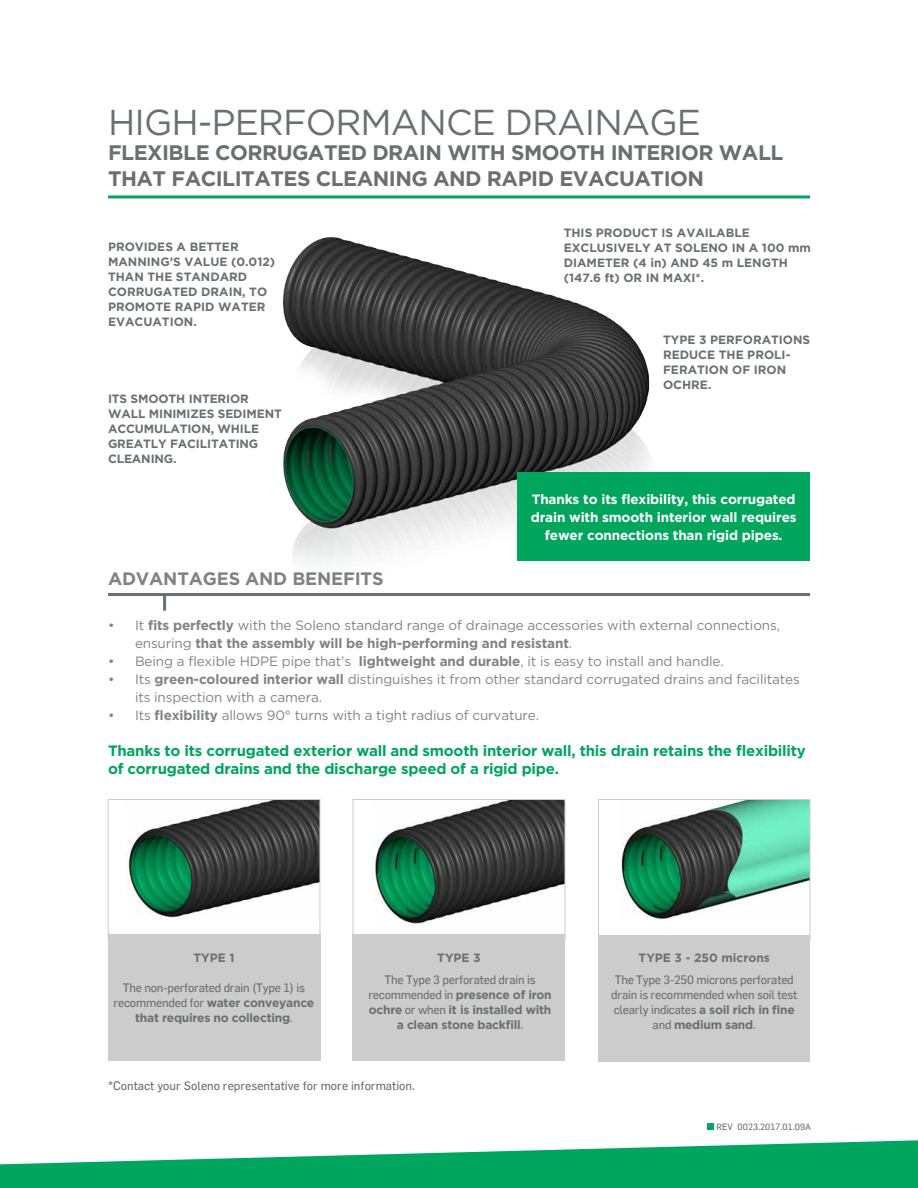
<style>
.page{position:relative;width:918px;height:1188px;background:#fff}
.page>*{position:absolute;margin:0;border:0;box-sizing:border-box;transform-origin:0 0}
.t1{font:36px "Gotham HTF";letter-spacing:-.025em;color:#6c6f70}
.t2{font:700 21px/25.5px "Gotham HTF";letter-spacing:-.025em;color:#6c6f70}
.t3{font:700 18px "Gotham HTF";letter-spacing:-.01em;color:#808285}
.t4{font:700 15px/18px "Gotham HTF";letter-spacing:-.015em;color:#00a65e}
.t5{font:13.5px/18px "Gotham HTF";letter-spacing:-.01em;color:#808285}
.t6{font:700 13.5px/18px "Gotham HTF";letter-spacing:-.01em;color:#fff;text-align:center}
.t7{font:700 12px/15px "Gotham HTF";color:#6c6f70}
.t8{font:12px/15px "Soleno texte";letter-spacing:-.02em;color:#6c6f70}
.t9{font:700 12px/15px "Gotham HTF";letter-spacing:-.02em;color:#6c6f70;text-align:center}
.t10{font:12px "Soleno texte";color:#6c6f70}
.t11{font:12px "Soleno titre";color:#6c6f70}
.t12{font:9px "Soleno texte";color:#6c6f70}
.s1{font-weight:700}
.s2{font-family:"Soleno texte";font-weight:400}
.s3{font-family:"Gotham HTF";font-weight:700}
</style>
<div class="page">
<div style="left:598px;top:935px;width:212px;height:127px;background:#ccc"></div>
<div style="left:353px;top:934px;width:212px;height:127px;background:#ccc"></div>
<div style="left:108px;top:934px;width:212px;height:127px;background:#ccc"></div>
<hr style="left:108px;top:195px;width:702px;height:3px;background:#00a65e">
<svg style="left:0;top:1140px;width:918px;height:48px;fill:#00a65e"></svg>
<hr style="left:108px;top:593px;width:702px;height:3px;background:#6c6f70">
<hr style="left:163px;top:594px;width:3px;height:17px;background:#6c6f70">
<div style="left:707px;top:1124px;width:7px;height:6px;background:#00a65e"></div>
<img style="left:127px;top:801px;width:191px;height:117px">
<div style="left:108px;top:799px;width:212px;height:141px;border:1px solid #ccc"></div>
<img style="left:375px;top:801px;width:188px;height:123px">
<div style="left:353px;top:799px;width:212px;height:141px;border:1px solid #ccc"></div>
<img style="left:619px;top:801px;width:189px;height:118px">
<div style="left:598px;top:799px;width:212px;height:141px;border:1px solid #ccc"></div>
<div style="left:599px;top:939px;width:211px;height:35px;background:#ccc"></div>
<img style="left:283px;top:237px;width:370px;height:327px">
<div style="left:517px;top:473px;width:293px;height:88px;background:#00a65e"></div>
<h1 class="t1" style="left:108px;top:102px;width:594px">HIGH-PERFORMANCE DRAINAGE</h1>
<h2 class="t2" style="left:108px;top:139px;width:677px">FLEXIBLE CORRUGATED DRAIN WITH SMOOTH INTERIOR WALL<br>THAT FACILITATES CLEANING AND RAPID EVACUATION</h2>
<p class="t7" style="left:108px;top:239px;width:169px">PROVIDES A BETTER<br>MANNING’S VALUE (0.012)<br>THAN THE STANDARD<br>CORRUGATED DRAIN, TO<br>PROMOTE RAPID WATER<br>EVACUATION.</p>
<p class="t7" style="left:108px;top:391px;width:175px">ITS SMOOTH INTERIOR<br>WALL MINIMIZES SEDIMENT<br>ACCUMULATION, WHILE<br>GREATLY FACILITATING<br>CLEANING.</p>
<p class="t7" style="left:564px;top:225px;width:249px">THIS PRODUCT IS AVAILABLE<br>EXCLUSIVELY AT SOLENO IN A 100 mm<br>DIAMETER (4 in) AND 45 m LENGTH (147.6 ft) OR IN MAXI*.</p>
<p class="t7" style="left:663px;top:332px;width:149px">TYPE 3 PERFORATIONS<br>REDUCE THE PROLI-<br>FERATION OF IRON<br>OCHRE.</p>
<p class="t6" style="left:531px;top:490px;width:267px">Thanks to its flexibility, this corrugated drain with smooth interior wall requires fewer connections than rigid pipes.</p>
<h3 class="t3" style="left:108px;top:568px;width:277px">ADVANTAGES AND BENEFITS</h3>
<p class="t5" style="left:135px;top:616px;width:647px;text-indent:-27px">• It <span class="s1">fits perfectly</span> with the Soleno standard range of drainage accessories with external connections, ensuring <span class="s1">that the assembly will be high-performing and resistant</span>.</p>
<p class="t5" style="left:108px;top:652px;width:617px">• Being a flexible HDPE pipe that’s <span class="s1">lightweight and durable</span>, it is easy to install and handle.</p>
<p class="t5" style="left:135px;top:670px;width:666px;text-indent:-27px">• Its <span class="s1">green-coloured interior wall</span> distinguishes it from other standard corrugated drains and facilitates its inspection with a camera.</p>
<p class="t5" style="left:108px;top:706px;width:433px">• Its <span class="s1">flexibility</span> allows 90° turns with a tight radius of curvature.</p>
<p class="t4" style="left:108px;top:741px;width:699px">Thanks to its corrugated exterior wall and smooth interior wall, this drain retains the flexibility of corrugated drains and the discharge speed of a rigid pipe.</p>
<p class="t11" style="left:193px;top:950px;width:43px">TYPE 1</p>
<p class="t8" style="left:123px;top:980px;width:184px">The non-perforated drain (Type 1) is</p>
<p class="t9" style="left:114px;top:995px;width:202px"><span class="s2">recommended for</span> water conveyance that requires no collecting<span class="s2">.</span></p>
<p class="t11" style="left:437px;top:950px;width:45px">TYPE 3</p>
<p class="t11" style="left:639px;top:950px;width:133px">TYPE 3 - 250 microns</p>
<p class="t8" style="left:384px;top:972px;width:153px">The Type 3 perforated drain is</p>
<p class="t9" style="left:368px;top:987px;width:185px"><span class="s2">recommended in</span> presence of iron ochre <span class="s2">or when</span> it is installed with a clean stone backfill<span class="s2">.</span></p>
<p class="t8" style="left:611px;top:972px;width:188px">The Type 3-250 microns perforated drain is recommended when soil test clearly indicates <span class="s3">a soil rich in fine</span></p>
<p class="t9" style="left:653px;top:1017px;width:105px"><span class="s2">and</span> medium sand<span class="s2">.</span></p>
<p class="t10" style="left:108px;top:1078px;width:309px">*Contact your Soleno representative for more information.</p>
<p class="t12" style="left:717px;top:1122px;width:96px">REV 0023.2017.01.09A</p>
</div>
